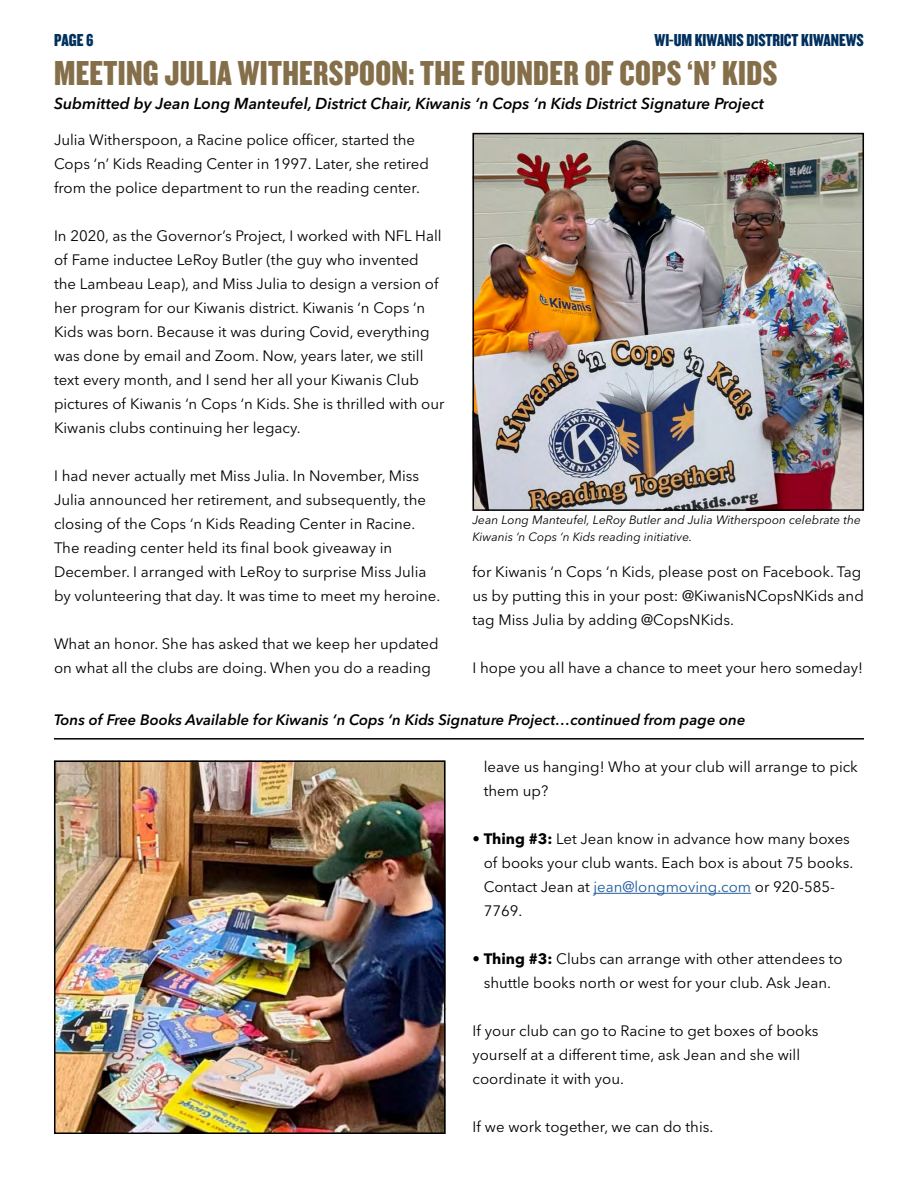
<style>
.page{position:relative;width:918px;height:1188px;background:#fff}
.page>*{position:absolute;margin:0;border:0;box-sizing:border-box;transform-origin:0 0}
.t1{font:36px "Knockout HTF69 Full Liteweight";letter-spacing:.01em;color:#856f4a}
.t2{font:18px "Knockout HTF69 Full Liteweight";color:#00305e}
.t3{font:italic 600 15.75px "Avenir Next LT Pro";color:#000}
.t4{font:15px/24px "Avenir Next LT Pro";color:#000}
.t5{font:italic 600 15px "Avenir Next LT Pro";color:#000}
.t6{font:italic 12px/16.5px "Avenir Next LT Pro";color:#000}
.s1{font-weight:700}
.s2{color:#215e9e}
</style>
<div class="page">
<img style="left:476px;top:136px;width:385px;height:372px">
<div style="left:473px;top:133px;width:391px;height:378px;border:2px solid #000"></div>
<hr style="left:54px;top:738px;width:810px;height:2px;background:#000">
<hr style="left:594px;top:893px;width:157px;height:1px;background:#215e9e">
<img style="left:57px;top:760px;width:389px;height:374px">
<div style="left:54px;top:760px;width:391px;height:374px;border:2px solid #000"></div>
<p class="t2" style="left:54px;top:30px;width:41px">PAGE 6</p>
<p class="t2" style="left:655px;top:30px;width:211px">WI-UM KIWANIS DISTRICT KIWANEWS</p>
<h1 class="t1" style="left:54px;top:54px;width:725px">MEETING JULIA WITHERSPOON: THE FOUNDER OF COPS ‘N’ KIDS</h1>
<p class="t3" style="left:54px;top:94px;width:712px">Submitted by Jean Long Manteufel, District Chair, Kiwanis ‘n Cops ‘n Kids District Signature Project</p>
<p class="t4" style="left:54px;top:127px;width:377px">Julia Witherspoon, a Racine police officer, started the<br>Cops ‘n’ Kids Reading Center in 1997. Later, she retired from the police department to run the reading center.</p>
<p class="t4" style="left:54px;top:223px;width:392px">In 2020, as the Governor’s Project, I worked with NFL Hall of Fame inductee LeRoy Butler (the guy who invented the Lambeau Leap), and Miss Julia to design a version of her program for our Kiwanis district. Kiwanis ‘n Cops ‘n Kids was born. Because it was during Covid, everything was done by email and Zoom. Now, years later, we still text every month, and I send her all your Kiwanis Club pictures of Kiwanis ‘n Cops ‘n Kids. She is thrilled with our Kiwanis clubs continuing her legacy.</p>
<p class="t4" style="left:54px;top:463px;width:388px">I had never actually met Miss Julia. In November, Miss Julia announced her retirement, and subsequently, the closing of the Cops ‘n Kids Reading Center in Racine.<br>The reading center held its final book giveaway in December. I arranged with LeRoy to surprise Miss Julia by volunteering that day. It was time to meet my heroine.</p>
<p class="t4" style="left:54px;top:631px;width:386px">What an honor. She has asked that we keep her updated on what all the clubs are doing. When you do a reading</p>
<p class="t6" style="left:473px;top:512px;width:390px">Jean Long Manteufel, LeRoy Butler and Julia Witherspoon celebrate the<br>Kiwanis ‘n Cops ‘n Kids reading initiative.</p>
<p class="t4" style="left:473px;top:559px;width:393px">for Kiwanis ‘n Cops ‘n Kids, please post on Facebook. Tag us by putting this in your post: @KiwanisNCopsNKids and tag Miss Julia by adding @CopsNKids.</p>
<p class="t4" style="left:473px;top:655px;width:392px">I hope you all have a chance to meet your hero someday!</p>
<p class="t5" style="left:54px;top:710px;width:693px">Tons of Free Books Available for Kiwanis ‘n Cops ‘n Kids Signature Project…continued from page one</p>
<p class="t4" style="left:484px;top:755px;width:376px">leave us hanging! Who at your club will arrange to pick them up?</p>
<p class="t4" style="left:484px;top:827px;width:371px;text-indent:-11px">• <span class="s1">Thing #3:</span> Let Jean know in advance how many boxes of books your club wants. Each box is about 75 books.<br>Contact Jean at <span class="s2">jean@longmoving.com</span> or 920-585- 7769.</p>
<p class="t4" style="left:473px;top:947px;width:372px;text-align:center">• <span class="s1">Thing #3:</span> Clubs can arrange with other attendees to shuttle books north or west for your club. Ask Jean.</p>
<p class="t4" style="left:473px;top:1019px;width:348px">If your club can go to Racine to get boxes of books yourself at a different time, ask Jean and she will coordinate it with you.</p>
<p class="t4" style="left:473px;top:1115px;width:242px">If we work together, we can do this.</p>
</div>
